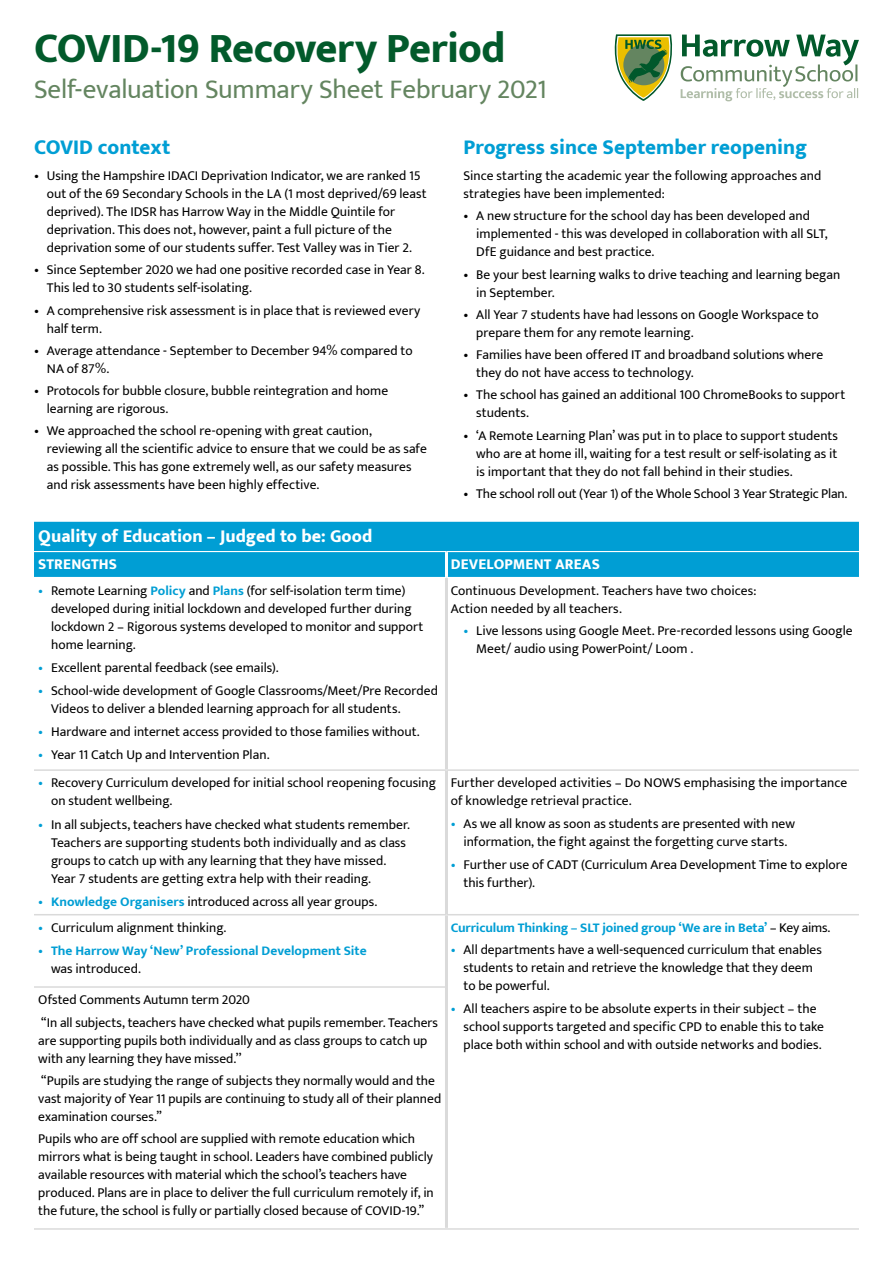
<style>
.page{position:relative;width:893px;height:1263px;background:#fff}
.page>*{position:absolute;margin:0;border:0;box-sizing:border-box;transform-origin:0 0}
.t1{font:800 42px "Mukta";letter-spacing:-.02em;color:#025a2b}
.t2{font:27px "Mukta";letter-spacing:-.01em;color:#648560}
.t3{font:800 21px "Mukta";color:#009ed4}
.t4{font:800 18px "Mukta";color:#fff}
.t5{font:800 15px "Mukta";letter-spacing:.01em;color:#fff}
.t6{font:13.5px/18px "Mukta";color:#000}
.t7{font:700 13.5px/18px "Mukta";letter-spacing:-.005em;color:#009ed4}
.s1{color:#009ed4}
.s2{font-weight:700;color:#009ed4}
.s3{font-weight:400}
.s4{font-weight:400;color:#000}
</style>
<div class="page">
<div style="left:34px;top:522px;width:825px;height:55px;background:#009ed4"></div>
<hr style="left:34px;top:551px;width:412px;height:1px;background:#fff">
<hr style="left:446px;top:551px;width:413px;height:1px;background:#fff">
<hr style="left:445px;top:578px;width:3px;height:191px;background:#dadada">
<hr style="left:445px;top:771px;width:3px;height:143px;background:#dadada">
<hr style="left:445px;top:915px;width:3px;height:72px;background:#dadada">
<hr style="left:445px;top:987px;width:3px;height:241px;background:#dadada">
<hr style="left:34px;top:769px;width:412px;height:2px;background:#dadada">
<hr style="left:446px;top:769px;width:413px;height:2px;background:#dadada">
<hr style="left:34px;top:914px;width:412px;height:1px;background:#dadada">
<hr style="left:446px;top:914px;width:413px;height:1px;background:#dadada">
<hr style="left:445px;top:552px;width:3px;height:25px;background:#fff">
<hr style="left:34px;top:986px;width:411px;height:2px;background:#dadada">
<svg style="left:614px;top:34px;width:59px;height:67px"></svg>
<svg style="left:681px;top:35px;width:178px;height:66px"></svg>
<hr style="left:34px;top:1228px;width:825px;height:2px;background:#dadada">
<h1 class="t1" style="left:34px;top:22px;width:473px">COVID-19 Recovery Period</h1>
<h2 class="t2" style="left:34px;top:72px;width:514px">Self-evaluation Summary Sheet February 2021</h2>
<h3 class="t3" style="left:34px;top:134px;width:138px">COVID context</h3>
<p class="t6" style="left:47px;top:166px;width:381px;text-indent:-13px">• Using the Hampshire IDACI Deprivation Indicator, we are ranked 15 out of the 69 Secondary Schools in the LA (1 most deprived/69 least deprived). The IDSR has Harrow Way in the Middle Quintile for deprivation. This does not, however, paint a full picture of the deprivation some of our students suffer. Test Valley was in Tier 2.</p>
<p class="t6" style="left:47px;top:261px;width:379px;text-indent:-13px">• Since September 2020 we had one positive recorded case in Year 8.<br>This led to 30 students self-isolating.</p>
<p class="t6" style="left:47px;top:301px;width:375px;text-indent:-13px">• A comprehensive risk assessment is in place that is reviewed every half term.</p>
<p class="t6" style="left:47px;top:341px;width:367px;text-indent:-13px">• Average attendance - September to December 94% compared to<br>NA of 87%.</p>
<p class="t6" style="left:47px;top:381px;width:343px;text-indent:-13px">• Protocols for bubble closure, bubble reintegration and home learning are rigorous.</p>
<p class="t6" style="left:47px;top:422px;width:382px;text-indent:-13px">• We approached the school re-opening with great caution, reviewing all the scientific advice to ensure that we could be as safe as possible. This has gone extremely well, as our safety measures and risk assessments have been highly effective.</p>
<h3 class="t3" style="left:463px;top:134px;width:345px">Progress since September reopening</h3>
<p class="t6" style="left:463px;top:166px;width:360px">Since starting the academic year the following approaches and strategies have been implemented:</p>
<p class="t6" style="left:476px;top:207px;width:353px;text-indent:-13px">• A new structure for the school day has been developed and implemented - this was developed in collaboration with all SLT,<br>DfE guidance and best practice.</p>
<p class="t6" style="left:476px;top:265px;width:366px;text-indent:-13px">• Be your best learning walks to drive teaching and learning began in September.</p>
<p class="t6" style="left:476px;top:305px;width:344px;text-indent:-13px">• All Year 7 students have had lessons on Google Workspace to prepare them for any remote learning.</p>
<p class="t6" style="left:476px;top:345px;width:348px;text-indent:-13px">• Families have been offered IT and broadband solutions where they do not have access to technology.</p>
<p class="t6" style="left:476px;top:386px;width:371px;text-indent:-13px">• The school has gained an additional 100 ChromeBooks to support students.</p>
<p class="t6" style="left:476px;top:426px;width:363px;text-align:justify;text-indent:-13px">• ‘A Remote Learning Plan’ was put in to place to support students who are at home ill, waiting for a test result or self-isolating as it is important that they do not fall behind in their studies.</p>
<p class="t6" style="left:463px;top:484px;width:385px">• The school roll out (Year 1) of the Whole School 3 Year Strategic Plan.</p>
<h3 class="t4" style="left:38px;top:525px;width:336px">Quality of Education – Judged to be: Good</h3>
<p class="t5" style="left:38px;top:555px;width:80px">STRENGTHS</p>
<p class="t5" style="left:451px;top:555px;width:151px">DEVELOPMENT AREAS</p>
<p class="t6" style="left:51px;top:581px;width:374px;text-indent:-13px"><span class="s1">•</span> Remote Learning <span class="s2">Policy</span> and <span class="s2">Plans</span> (for self-isolation term time) developed during initial lockdown and developed further during lockdown 2 – Rigorous systems developed to monitor and support home learning.</p>
<p class="t6" style="left:38px;top:658px;width:242px"><span class="s1">•</span> Excellent parental feedback (see emails).</p>
<p class="t6" style="left:51px;top:681px;width:389px;text-indent:-13px"><span class="s1">•</span> School-wide development of Google Classrooms/Meet/Pre Recorded<br>Videos to deliver a blended learning approach for all students.</p>
<p class="t6" style="left:38px;top:722px;width:383px"><span class="s1">•</span> Hardware and internet access provided to those families without.</p>
<p class="t6" style="left:38px;top:746px;width:233px"><span class="s1">•</span> Year 11 Catch Up and Intervention Plan.</p>
<p class="t6" style="left:451px;top:581px;width:307px">Continuous Development. Teachers have two choices:<br>Action needed by all teachers.</p>
<p class="t6" style="left:476px;top:621px;width:378px;text-indent:-13px"><span class="s1">•</span> Live lessons using Google Meet. Pre-recorded lessons using Google<br>Meet/ audio using PowerPoint/ Loom .</p>
<p class="t6" style="left:51px;top:774px;width:386px;text-indent:-13px"><span class="s1">•</span> Recovery Curriculum developed for initial school reopening focusing on student wellbeing.</p>
<p class="t6" style="left:51px;top:815px;width:361px;text-indent:-13px"><span class="s1">•</span> In all subjects, teachers have checked what students remember.<br>Teachers are supporting students both individually and as class groups to catch up with any learning that they have missed.<br>Year 7 students are getting extra help with their reading.</p>
<p class="t6" style="left:38px;top:892px;width:340px"><span class="s1">•</span> <span class="s2">Knowledge Organisers</span> introduced across all year groups.</p>
<p class="t6" style="left:38px;top:918px;width:190px"><span class="s1">•</span> Curriculum alignment thinking.</p>
<p class="t7" style="left:51px;top:941px;width:317px;text-indent:-13px"><span class="s3">•</span> The Harrow Way ‘New’ Professional Development Site <span class="s4">was introduced.</span></p>
<p class="t6" style="left:38px;top:988px;width:401px;line-height:22.2px">Ofsted Comments Autumn term 2020<br>“In all subjects, teachers have checked what pupils remember. Teachers</p>
<p class="t6" style="left:38px;top:1031px;width:391px">are supporting pupils both individually and as class groups to catch up with any learning they have missed.’’</p>
<p class="t6" style="left:38px;top:1071px;width:404px">“Pupils are studying the range of subjects they normally would and the vast majority of Year 11 pupils are continuing to study all of their planned examination courses.”</p>
<p class="t6" style="left:38px;top:1129px;width:397px">Pupils who are off school are supplied with remote education which mirrors what is being taught in school. Leaders have combined publicly available resources with material which the school’s teachers have produced. Plans are in place to deliver the full curriculum remotely if, in the future, the school is fully or partially closed because of COVID-19.”</p>
<p class="t6" style="left:451px;top:774px;width:398px">Further developed activities – Do NOWS emphasising the importance of knowledge retrieval practice.</p>
<p class="t6" style="left:451px;top:814px;width:346px;text-align:center"><span class="s1">•</span> As we all know as soon as students are presented with new information, the fight against the forgetting curve starts.</p>
<p class="t6" style="left:463px;top:855px;width:386px;text-indent:-13px"><span class="s1">•</span> Further use of CADT (Curriculum Area Development Time to explore this further).</p>
<p class="t7" style="left:451px;top:918px;width:381px">Curriculum Thinking – SLT joined group ‘We are in Beta’ <span class="s4">– Key aims.</span></p>
<p class="t6" style="left:463px;top:940px;width:360px;text-indent:-13px"><span class="s1">•</span> All departments have a well-sequenced curriculum that enables students to retain and retrieve the knowledge that they deem to be powerful.</p>
<p class="t6" style="left:463px;top:1000px;width:362px;text-indent:-13px"><span class="s1">•</span> All teachers aspire to be absolute experts in their subject – the school supports targeted and specific CPD to enable this to take place both within school and with outside networks and bodies.</p>
</div>
